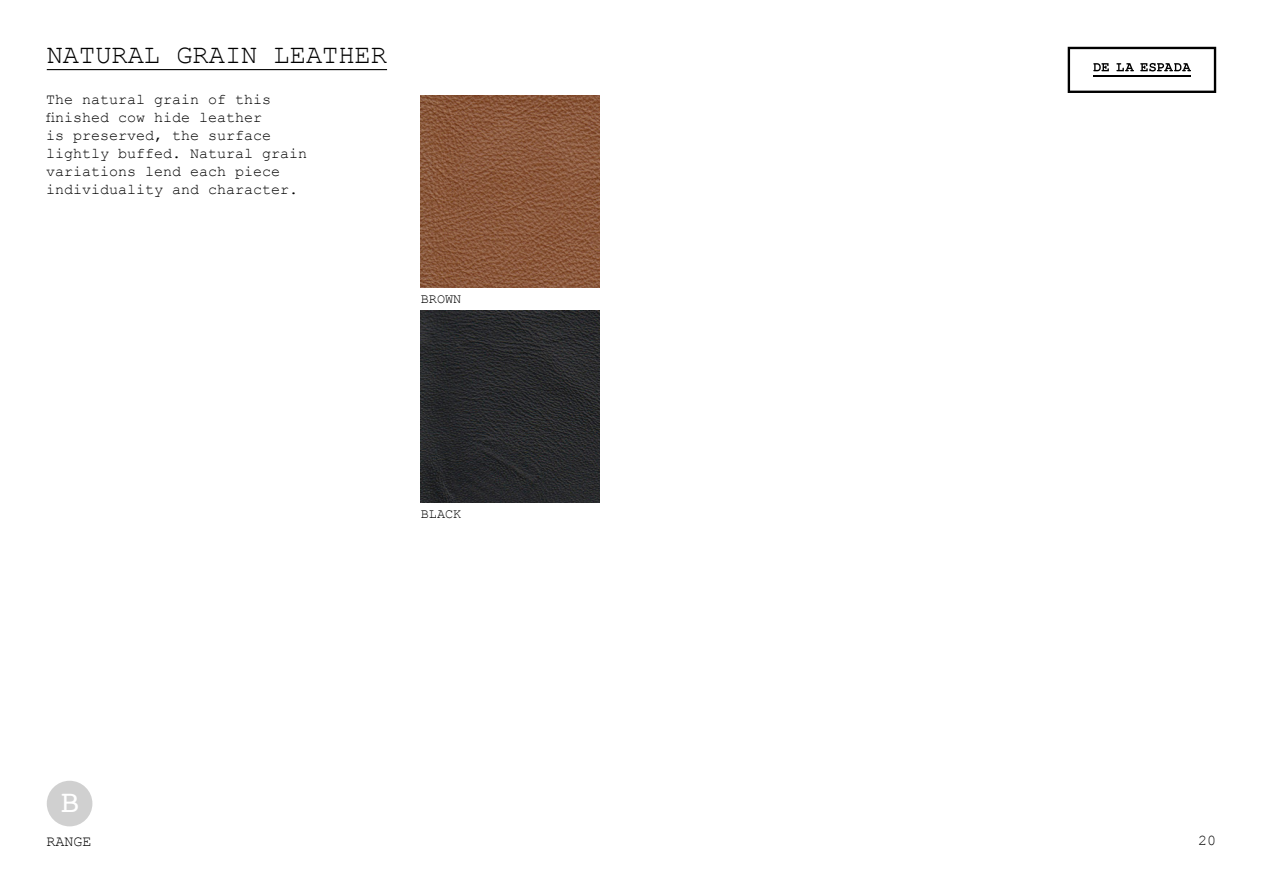
<style>
.page{position:relative;width:1263px;height:893px;background:#fff}
.page>*{position:absolute;margin:0;border:0;box-sizing:border-box;transform-origin:0 0}
.t1{font:31.5px "Courier";color:#fff}
.t2{font:27px "Courier New";color:#000}
.t3{font:15px/18px "Courier New";color:#000}
.t4{font:13.5px "Courier New";color:#000}
</style>
<div class="page">
<svg style="left:1068px;top:47px;width:148px;height:46px"></svg>
<img style="left:421px;top:310px;width:178px;height:193px">
<img style="left:421px;top:95px;width:178px;height:192px">
<hr style="left:47px;top:69px;width:340px;height:1px;background:#000">
<div style="left:47px;top:781px;width:45px;height:45px;background:#d0d0d0;border-radius:50%"></div>
<p class="t2" style="left:47px;top:38px;width:342px">NATURAL GRAIN LEATHER</p>
<p class="t3" style="left:46px;top:90px;width:263px">The natural grain of this finished cow hide leather<br>is preserved, the surface lightly buffed. Natural grain variations lend each piece individuality and character.</p>
<p class="t4" style="left:421px;top:290px;width:42px">BROWN</p>
<p class="t4" style="left:421px;top:505px;width:42px">BLACK</p>
<p class="t1" style="left:61px;top:778px;width:20px">B</p>
<p class="t3" style="left:47px;top:832px;width:46px">RANGE</p>
<p class="t3" style="left:1198px;top:831px;width:19px">20</p>
</div>
